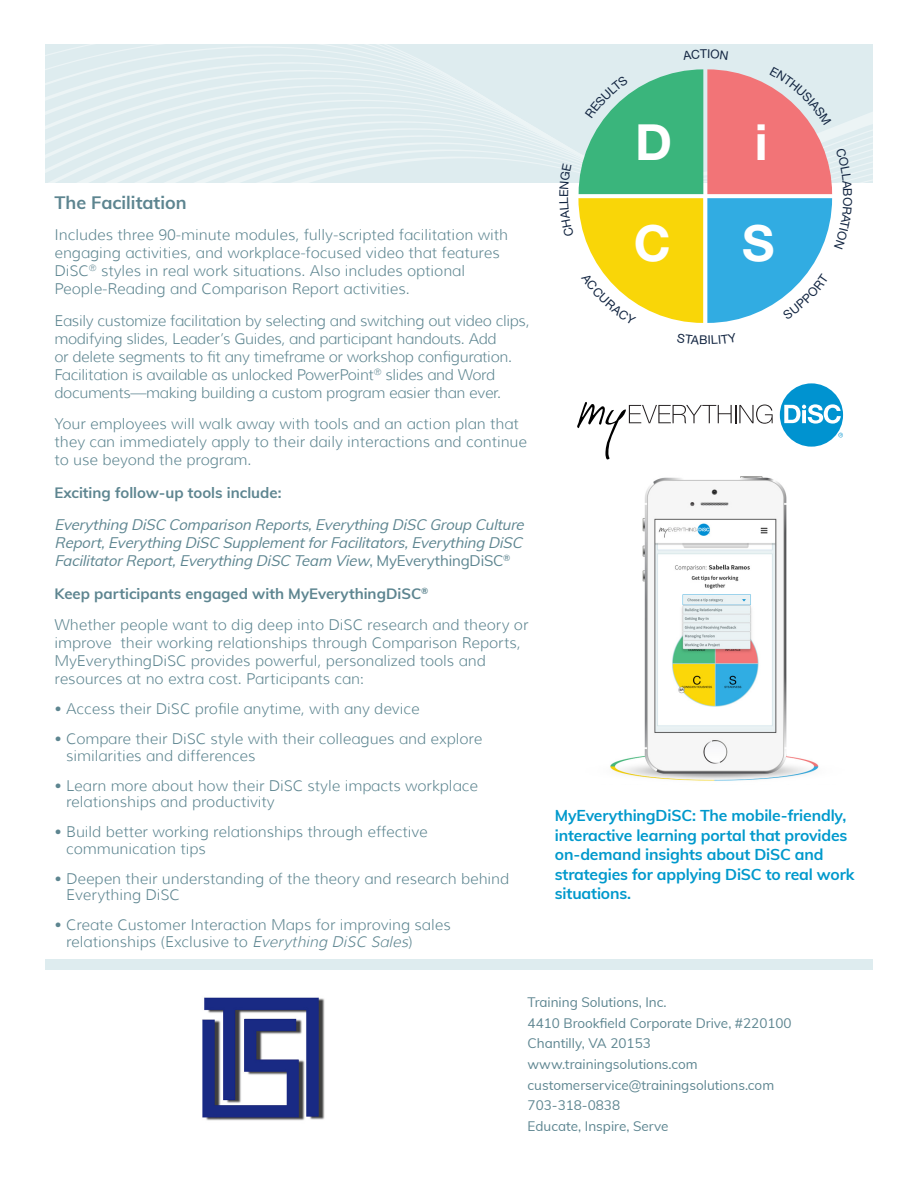
<style>
.page{position:relative;width:918px;height:1188px;background:#fff}
.page>*{position:absolute;margin:0;border:0;box-sizing:border-box;transform-origin:0 0}
.t1{font:700 49.95px "Helvetica Neue LT Com";color:#fff}
.t2{font:700 18px "Muli";color:#5d8590}
.t3{font:700 15.75px/19.5px "Muli";letter-spacing:-.01em;color:#09c}
.t4{font:300 15px/18px "Muli";color:#5d8590}
.t5{font:300 15px/18px "Muli";letter-spacing:-.02em;color:#5d8590}
.t6{font:italic 15px/18px "Muli";color:#5d8590;text-align:justify}
.t7{font:700 15px "Muli";color:#5d8590}
.t8{font:13.5px "Muli";color:#5d8590}
.s1{font-style:normal}
.s2{font-style:italic}
</style>
<div class="page">
<img style="left:610px;top:476px;width:209px;height:305px">
<svg style="left:780px;top:383px;width:63px;height:64px"></svg>
<svg style="left:577px;top:402px;width:196px;height:57px"></svg>
<div style="left:45px;top:44px;width:828px;height:7px;background:#deecef"></div>
<div style="left:45px;top:51px;width:828px;height:7px;background:#deecef"></div>
<svg style="left:45px;top:58px;width:828px;height:7px;background:#dfecef"></svg>
<div style="left:45px;top:959px;width:828px;height:10px;background:#deecef"></div>
<img style="left:202px;top:997px;width:123px;height:124px">
<svg style="left:683px;top:49px;width:45px;height:11px"></svg>
<svg style="left:45px;top:66px;width:828px;height:257px"></svg>
<p class="t2" style="left:54px;top:189px;width:134px">The Facilitation</p>
<p class="t4" style="left:54px;top:226px;width:455px">Includes three 90-minute modules, fully-scripted facilitation with engaging activities, and workplace-focused video that features DiSC<sup>®</sup> styles in real work situations. Also includes optional People-Reading and Comparison Report activities.</p>
<p class="t5" style="left:54px;top:311px;width:477px">Easily customize facilitation by selecting and switching out video clips, modifying slides, Leader’s Guides, and participant handouts. Add<br>or delete segments to fit any timeframe or workshop configuration.<br>Facilitation is available as unlocked PowerPoint<sup>®</sup> slides and Word documents—making building a custom program easier than ever.</p>
<p class="t4" style="left:54px;top:415px;width:474px">Your employees will walk away with tools and an action plan that they can immediately apply to their daily interactions and continue to use beyond the program.</p>
<p class="t7" style="left:54px;top:482px;width:229px">Exciting follow-up tools include:</p>
<p class="t6" style="left:54px;top:515px;width:475px">Everything DiSC Comparison Reports,Everything DiSC Group Culture Report,Everything DiSC SupplementforFacilitators,Everything DiSC FacilitatorReport,Everything DiSC Team View<span class="s1">, M y E v e r y t h i n g D i S C</span> <sup>®</sup></p>
<p class="t7" style="left:54px;top:582px;width:375px">Keep participants engaged with MyEverythingDiSC<sup>®</sup></p>
<p class="t4" style="left:54px;top:616px;width:475px">Whether people want to dig deep into DiSC research and theory or improve their working relationships through Comparison Reports, MyEverythingDiSC provides powerful, personalized tools and resources at no extra cost. Participants can:</p>
<p class="t4" style="left:54px;top:700px;width:367px">• Access their DiSC profile anytime, with any device</p>
<p class="t4" style="left:66px;top:731px;width:418px;line-height:16.5px;text-indent:-12px">• Compare their DiSC style with their colleagues and explore similarities and differences</p>
<p class="t4" style="left:66px;top:777px;width:413px;line-height:16.5px;text-indent:-12px">• Learn more about how their DiSC style impacts workplace relationships and productivity</p>
<p class="t4" style="left:66px;top:824px;width:363px;line-height:16.5px;text-indent:-12px">• Build better working relationships through effective communication tips</p>
<p class="t4" style="left:66px;top:870px;width:445px;line-height:16.5px;text-indent:-12px">• Deepen their understanding of the theory and research behind<br>Everything DiSC</p>
<p class="t4" style="left:66px;top:917px;width:386px;line-height:16.5px;text-indent:-12px">• Create Customer Interaction Maps for improving sales relationships (Exclusive to <span class="s2">Everything DiSC Sales</span>)</p>
<p class="t1" style="left:635px;top:110px;width:38px">D</p>
<p class="t1" style="left:755px;top:110px;width:14px">i</p>
<p class="t1" style="left:634px;top:211px;width:38px">C</p>
<p class="t1" style="left:742px;top:211px;width:34px">S</p>
<p class="t3" style="left:555px;top:805px;width:301px">MyEverythingDiSC: The mobile-friendly, interactive learning portal that provides on-demand insights about DiSC and strategies for applying DiSC to real work situations.</p>
<p class="t8" style="left:528px;top:992px;width:141px">Training Solutions, Inc.</p>
<p class="t8" style="left:528px;top:1013px;width:266px">4410 Brookfield Corporate Drive, #220100</p>
<p class="t8" style="left:528px;top:1034px;width:125px">Chantilly, VA 20153</p>
<p class="t8" style="left:528px;top:1054px;width:172px">www.trainingsolutions.com</p>
<p class="t8" style="left:528px;top:1075px;width:248px">customerservice@trainingsolutions.com</p>
<p class="t8" style="left:528px;top:1096px;width:94px">703-318-0838</p>
<p class="t8" style="left:528px;top:1116px;width:142px">Educate, Inspire, Serve</p>
</div>
